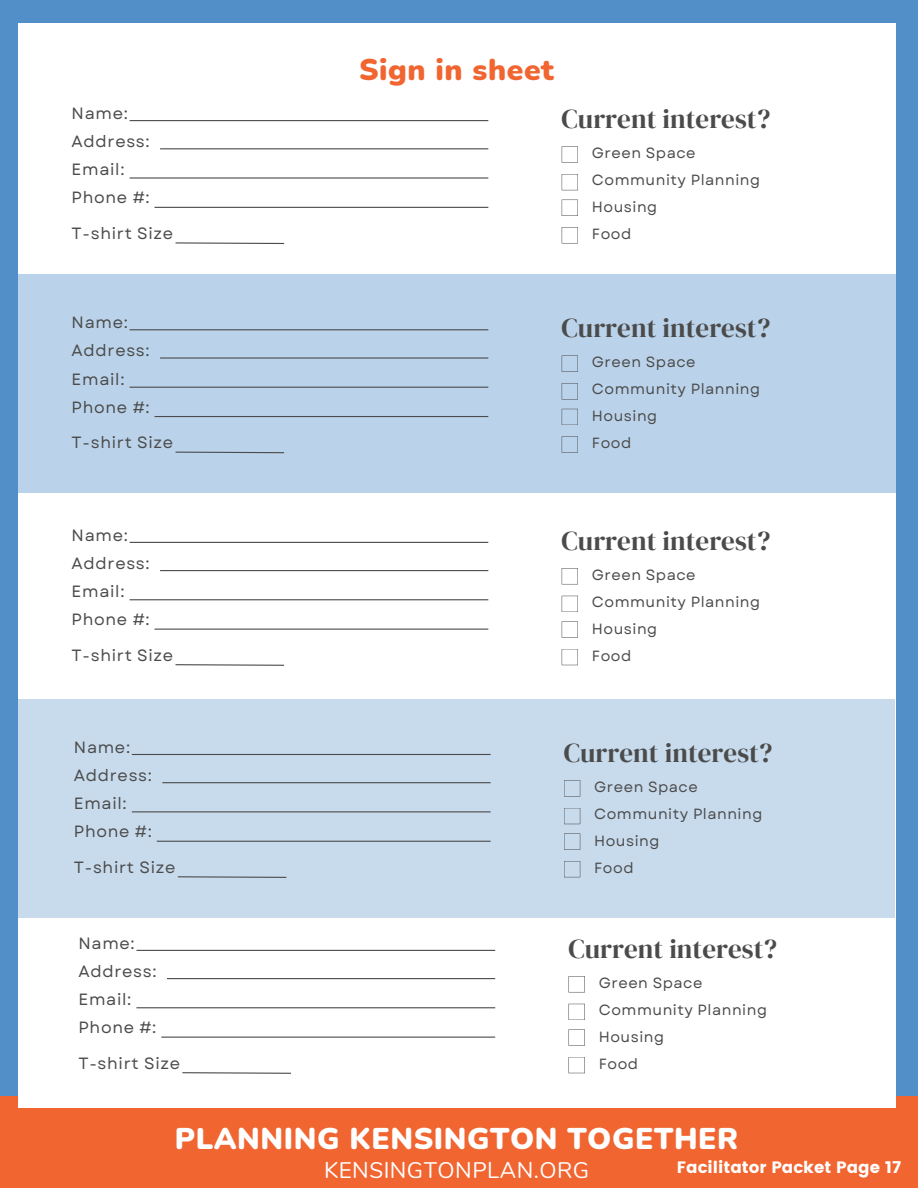
<style>
.page{position:relative;width:918px;height:1188px;background:#528fc9}
.page>*{position:absolute;margin:0;border:0;box-sizing:border-box;transform-origin:0 0}
.t1{font:900 30px "Nunito";letter-spacing:.02em;color:#fff}
.t2{font:900 30px "Nunito";letter-spacing:.02em;color:#f16531}
.t3{font:27px "DM Serif Display";letter-spacing:.005em;color:#4b4b4b}
.t4{font:22.5px "Nunito";letter-spacing:.02em;color:#fff}
.t5{font:16.5px "Poppins";color:#fff}
.t6{font:16.35px "Garet";letter-spacing:.045em;color:#4b4b4b}
.t7{font:14.85px "Garet";letter-spacing:.035em;color:#4b4b4b}
</style>
<div class="page">
<div style="left:18px;top:23px;width:877px;height:1145px;background:#fff"></div>
<div style="left:18px;top:274px;width:877px;height:219px;background:#bbd3ea"></div>
<div style="left:0;top:1108px;width:918px;height:80px;background:#f16531"></div>
<hr style="left:155px;top:207px;width:333px;height:1px;background:#4b4b4b">
<hr style="left:130px;top:120px;width:358px;height:1px;background:#4b4b4b">
<hr style="left:160px;top:148px;width:328px;height:1px;background:#4b4b4b">
<hr style="left:130px;top:177px;width:358px;height:2px;background:#4b4b4b">
<svg style="left:562px;top:146px;width:16px;height:17px"></svg>
<svg style="left:562px;top:174px;width:16px;height:16px"></svg>
<svg style="left:562px;top:200px;width:16px;height:16px"></svg>
<svg style="left:562px;top:227px;width:16px;height:16px"></svg>
<svg style="left:175px;top:242px;width:110px;height:2px"></svg>
<div style="left:14px;top:699px;width:881px;height:219px;background:#c8dbed"></div>
<hr style="left:155px;top:416px;width:333px;height:1px;background:#4b4b4b">
<hr style="left:130px;top:329px;width:358px;height:1px;background:#4b4b4b">
<hr style="left:160px;top:357px;width:328px;height:2px;background:#4b4b4b">
<hr style="left:130px;top:387px;width:358px;height:1px;background:#4b4b4b">
<svg style="left:562px;top:355px;width:16px;height:17px"></svg>
<svg style="left:562px;top:383px;width:16px;height:17px"></svg>
<svg style="left:562px;top:409px;width:16px;height:16px"></svg>
<svg style="left:562px;top:436px;width:16px;height:17px"></svg>
<svg style="left:175px;top:451px;width:110px;height:3px"></svg>
<hr style="left:155px;top:629px;width:333px;height:1px;background:#4b4b4b">
<hr style="left:130px;top:542px;width:358px;height:1px;background:#4b4b4b">
<hr style="left:160px;top:570px;width:328px;height:1px;background:#4b4b4b">
<hr style="left:130px;top:599px;width:358px;height:1px;background:#4b4b4b">
<svg style="left:562px;top:568px;width:16px;height:16px"></svg>
<svg style="left:562px;top:596px;width:16px;height:16px"></svg>
<svg style="left:562px;top:621px;width:16px;height:17px"></svg>
<svg style="left:562px;top:649px;width:16px;height:16px"></svg>
<svg style="left:175px;top:664px;width:110px;height:2px"></svg>
<hr style="left:161px;top:1037px;width:334px;height:1px;background:#4b4b4b">
<hr style="left:136px;top:950px;width:359px;height:1px;background:#4b4b4b">
<hr style="left:167px;top:978px;width:328px;height:1px;background:#4b4b4b">
<hr style="left:136px;top:1007px;width:359px;height:1px;background:#4b4b4b">
<svg style="left:569px;top:976px;width:16px;height:16px"></svg>
<svg style="left:569px;top:1004px;width:16px;height:16px"></svg>
<svg style="left:569px;top:1029px;width:16px;height:17px"></svg>
<svg style="left:569px;top:1057px;width:16px;height:16px"></svg>
<svg style="left:182px;top:1072px;width:109px;height:2px"></svg>
<hr style="left:157px;top:841px;width:334px;height:1px;background:#4b4b4b">
<hr style="left:132px;top:754px;width:359px;height:1px;background:#4b4b4b">
<hr style="left:162px;top:782px;width:329px;height:1px;background:#4b4b4b">
<hr style="left:132px;top:811px;width:359px;height:1px;background:#4b4b4b">
<svg style="left:564px;top:780px;width:16px;height:17px"></svg>
<svg style="left:564px;top:808px;width:16px;height:16px"></svg>
<svg style="left:564px;top:833px;width:16px;height:17px"></svg>
<svg style="left:564px;top:861px;width:16px;height:16px"></svg>
<svg style="left:177px;top:876px;width:110px;height:2px"></svg>
<p class="t6" style="left:72px;top:102px;width:58px">Name:</p>
<p class="t6" style="left:72px;top:130px;width:80px">Address:</p>
<p class="t6" style="left:72px;top:158px;width:54px">Email:</p>
<p class="t6" style="left:72px;top:186px;width:79px">Phone #:</p>
<p class="t2" style="left:359px;top:49px;width:196px">Sign in sheet</p>
<p class="t3" style="left:562px;top:100px;width:210px">Current interest?</p>
<p class="t7" style="left:592px;top:142px;width:105px">Green Space</p>
<p class="t7" style="left:592px;top:169px;width:170px">Community Planning</p>
<p class="t7" style="left:592px;top:196px;width:67px">Housing</p>
<p class="t6" style="left:72px;top:221px;width:103px">T-shirt Size</p>
<p class="t7" style="left:592px;top:223px;width:41px">Food</p>
<p class="t6" style="left:72px;top:311px;width:58px">Name:</p>
<p class="t6" style="left:72px;top:339px;width:80px">Address:</p>
<p class="t6" style="left:72px;top:367px;width:54px">Email:</p>
<p class="t6" style="left:72px;top:395px;width:79px">Phone #:</p>
<p class="t3" style="left:562px;top:309px;width:210px">Current interest?</p>
<p class="t7" style="left:592px;top:352px;width:105px">Green Space</p>
<p class="t7" style="left:592px;top:379px;width:170px">Community Planning</p>
<p class="t7" style="left:592px;top:406px;width:67px">Housing</p>
<p class="t6" style="left:72px;top:431px;width:103px">T-shirt Size</p>
<p class="t7" style="left:592px;top:433px;width:41px">Food</p>
<p class="t6" style="left:72px;top:523px;width:58px">Name:</p>
<p class="t6" style="left:72px;top:551px;width:80px">Address:</p>
<p class="t6" style="left:72px;top:580px;width:54px">Email:</p>
<p class="t6" style="left:72px;top:608px;width:79px">Phone #:</p>
<p class="t3" style="left:562px;top:522px;width:210px">Current interest?</p>
<p class="t7" style="left:592px;top:564px;width:105px">Green Space</p>
<p class="t7" style="left:592px;top:591px;width:170px">Community Planning</p>
<p class="t7" style="left:592px;top:618px;width:67px">Housing</p>
<p class="t6" style="left:72px;top:643px;width:103px">T-shirt Size</p>
<p class="t7" style="left:592px;top:645px;width:41px">Food</p>
<p class="t6" style="left:74px;top:735px;width:58px">Name:</p>
<p class="t6" style="left:74px;top:764px;width:80px">Address:</p>
<p class="t6" style="left:74px;top:792px;width:54px">Email:</p>
<p class="t6" style="left:74px;top:820px;width:79px">Phone #:</p>
<p class="t3" style="left:564px;top:734px;width:210px">Current interest?</p>
<p class="t7" style="left:594px;top:776px;width:105px">Green Space</p>
<p class="t7" style="left:594px;top:803px;width:170px">Community Planning</p>
<p class="t7" style="left:594px;top:830px;width:67px">Housing</p>
<p class="t6" style="left:74px;top:855px;width:103px">T-shirt Size</p>
<p class="t7" style="left:594px;top:857px;width:41px">Food</p>
<p class="t6" style="left:79px;top:931px;width:58px">Name:</p>
<p class="t6" style="left:79px;top:960px;width:80px">Address:</p>
<p class="t6" style="left:79px;top:988px;width:54px">Email:</p>
<p class="t6" style="left:79px;top:1016px;width:79px">Phone #:</p>
<p class="t3" style="left:569px;top:930px;width:210px">Current interest?</p>
<p class="t7" style="left:599px;top:972px;width:105px">Green Space</p>
<p class="t7" style="left:599px;top:999px;width:170px">Community Planning</p>
<p class="t7" style="left:599px;top:1026px;width:67px">Housing</p>
<p class="t6" style="left:79px;top:1051px;width:103px">T-shirt Size</p>
<p class="t7" style="left:599px;top:1053px;width:41px">Food</p>
<p class="t1" style="left:175px;top:1107px;width:565px">PLANNING KENSINGTON TOGETHER</p>
<p class="t4" style="left:324px;top:1143px;width:267px">KENSINGTONPLAN.ORG</p>
<p class="t1" style="left:175px;top:1119px;width:565px">PLANNING KENSINGTON TOGETHER</p>
<p class="t4" style="left:324px;top:1155px;width:267px">KENSINGTONPLAN.ORG</p>
<p class="t5" style="left:677px;top:1157px;width:226px">Facilitator Packet Page 17</p>
</div>
